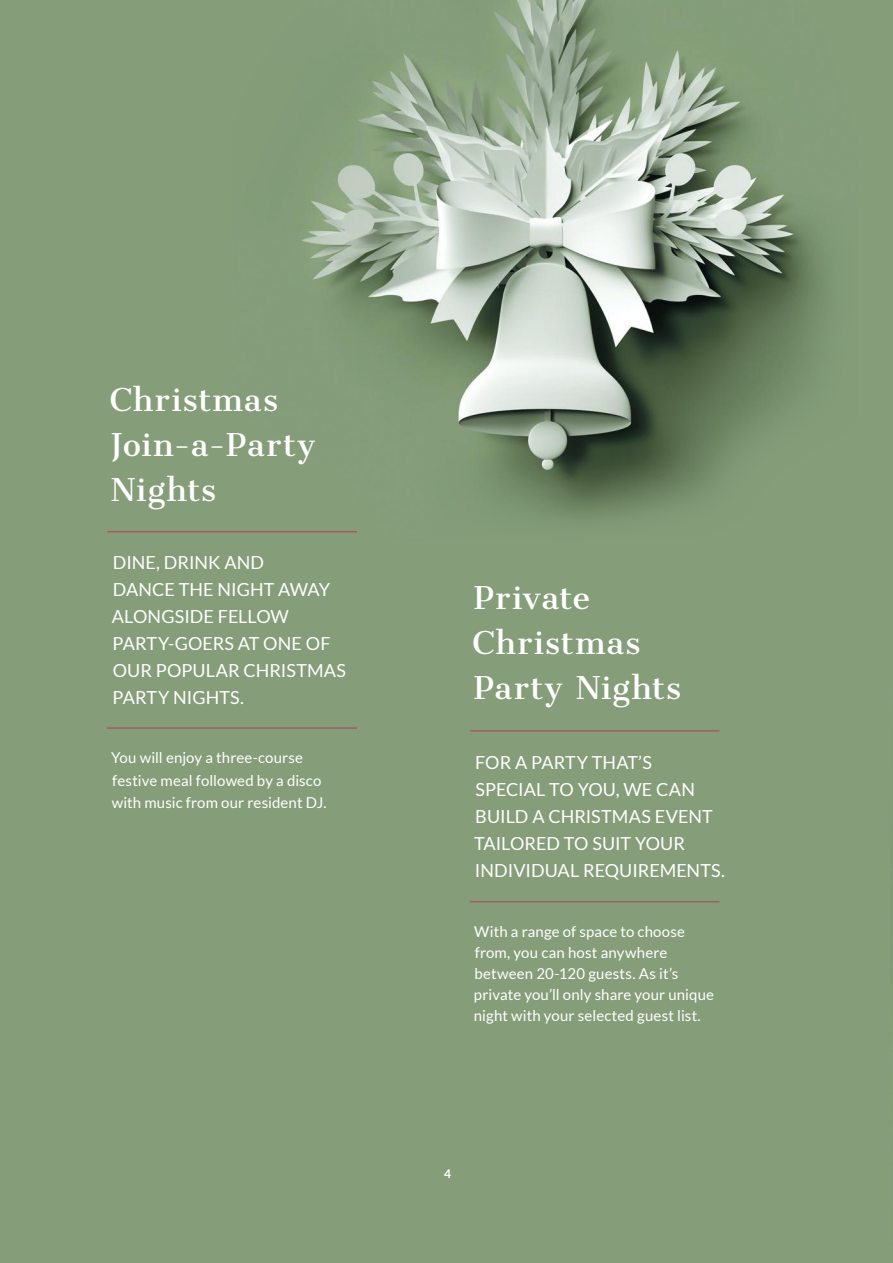
<style>
.page{position:relative;width:893px;height:1263px;background:#859d79}
.page>*{position:absolute;margin:0;border:0;box-sizing:border-box;transform-origin:0 0}
.t1{font:40.5px/45px "Sree Krushnadevaraya";letter-spacing:.02em;color:#fff}
.t2{font:18px/27px "Lato";letter-spacing:.005em;color:#fff}
.t3{font:15px/21px "Lato";letter-spacing:.01em;color:#fff}
.t4{font:700 12px "Lato";color:#fff}
</style>
<div class="page">
<img style="left:233px;top:0;width:595px;height:533px">
<hr style="left:107px;top:531px;width:250px;height:1px;background:#a06062">
<hr style="left:107px;top:727px;width:250px;height:2px;background:#a06062">
<hr style="left:470px;top:730px;width:249px;height:1px;background:#a06062">
<hr style="left:470px;top:901px;width:249px;height:1px;background:#a06062">
<h1 class="t1" style="left:110px;top:374px;width:207px">Christmas<br>Join-a-Party<br>Nights</h1>
<p class="t2" style="left:112px;top:549px;width:236px">DINE, DRINK AND<br>DANCE THE NIGHT AWAY<br>ALONGSIDE FELLOW<br>PARTY-GOERS AT ONE OF<br>OUR POPULAR CHRISTMAS<br>PARTY NIGHTS.</p>
<h1 class="t1" style="left:472px;top:572px;width:210px">Private<br>Christmas<br>Party Nights</h1>
<p class="t3" style="left:111px;top:746px;width:217px;line-height:22.5px">You will enjoy a three-course festive meal followed by a disco with music from our resident DJ.</p>
<p class="t2" style="left:474px;top:748px;width:252px">FOR A PARTY THAT’S<br>SPECIAL TO YOU, WE CAN<br>BUILD A CHRISTMAS EVENT<br>TAILORED TO SUIT YOUR<br>INDIVIDUAL REQUIREMENTS.</p>
<p class="t3" style="left:474px;top:921px;width:242px">With a range of space to choose from, you can host anywhere between 20-120 guests. As it’s private you’ll only share your unique night with your selected guest list.</p>
<p class="t4" style="left:444px;top:1167px;width:8px">4</p>
</div>
